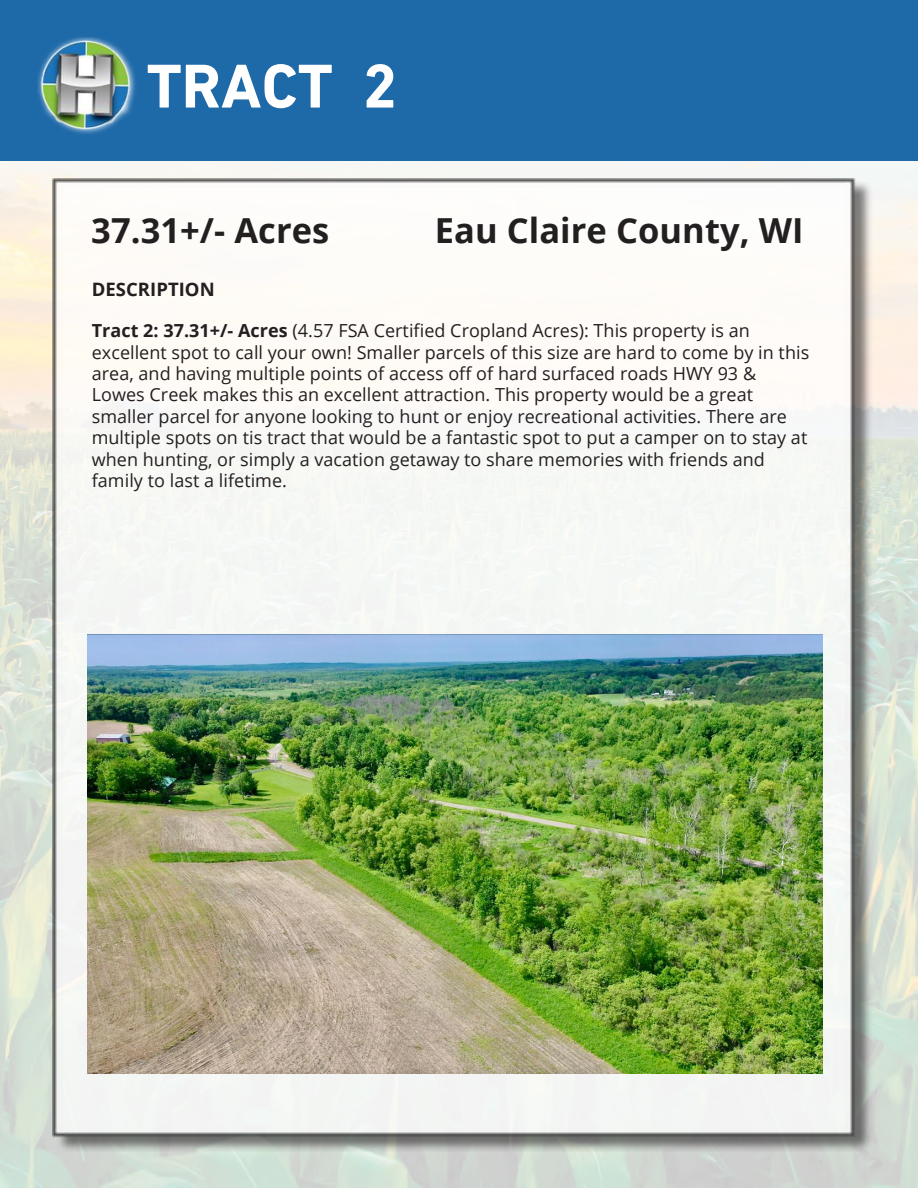
<style>
.page{position:relative;width:918px;height:1188px;background:#fff}
.page>*{position:absolute;margin:0;border:0;box-sizing:border-box;transform-origin:0 0}
.t1{font:700 63px "DIN Next LT Pro";color:#fff}
.t2{font:700 34.5px "Open Sans";color:#231f20}
.t3{font:700 18.45px "Open Sans";color:#231f20}
.t4{font:18px/21.3px "Open Sans";color:#231f20}
.s1{font-weight:700}
</style>
<div class="page">
<img style="left:0;top:161px;width:918px;height:1027px">
<img style="left:53px;top:179px;width:820px;height:973px">
<div style="left:0;top:0;width:918px;height:161px;background:#1e69a8"></div>
<img style="left:37px;top:37px;width:99px;height:97px">
<img style="left:88px;top:634px;width:734px;height:439px">
<h1 class="t1" style="left:147px;top:60px;width:252px">TRACT 2</h1>
<h2 class="t2" style="left:435px;top:206px;width:370px">Eau Claire County, WI</h2>
<h2 class="t2" style="left:91px;top:206px;width:240px">37.31+/- Acres</h2>
<p class="t3" style="left:92px;top:276px;width:124px">DESCRIPTION</p>
<p class="t4" style="left:92px;top:320px;width:719px"><span class="s1">Tract 2: 37.31+/- Acres</span> (4.57 FSA Certified Cropland Acres): This property is an excellent spot to call your own! Smaller parcels of this size are hard to come by in this area, and having multiple points of access off of hard surfaced roads HWY 93 &amp; Lowes Creek makes this an excellent attraction. This property would be a great smaller parcel for anyone looking to hunt or enjoy recreational activities. There are multiple spots on tis tract that would be a fantastic spot to put a camper on to stay at when hunting, or simply a vacation getaway to share memories with friends and family to last a lifetime.</p>
</div>
